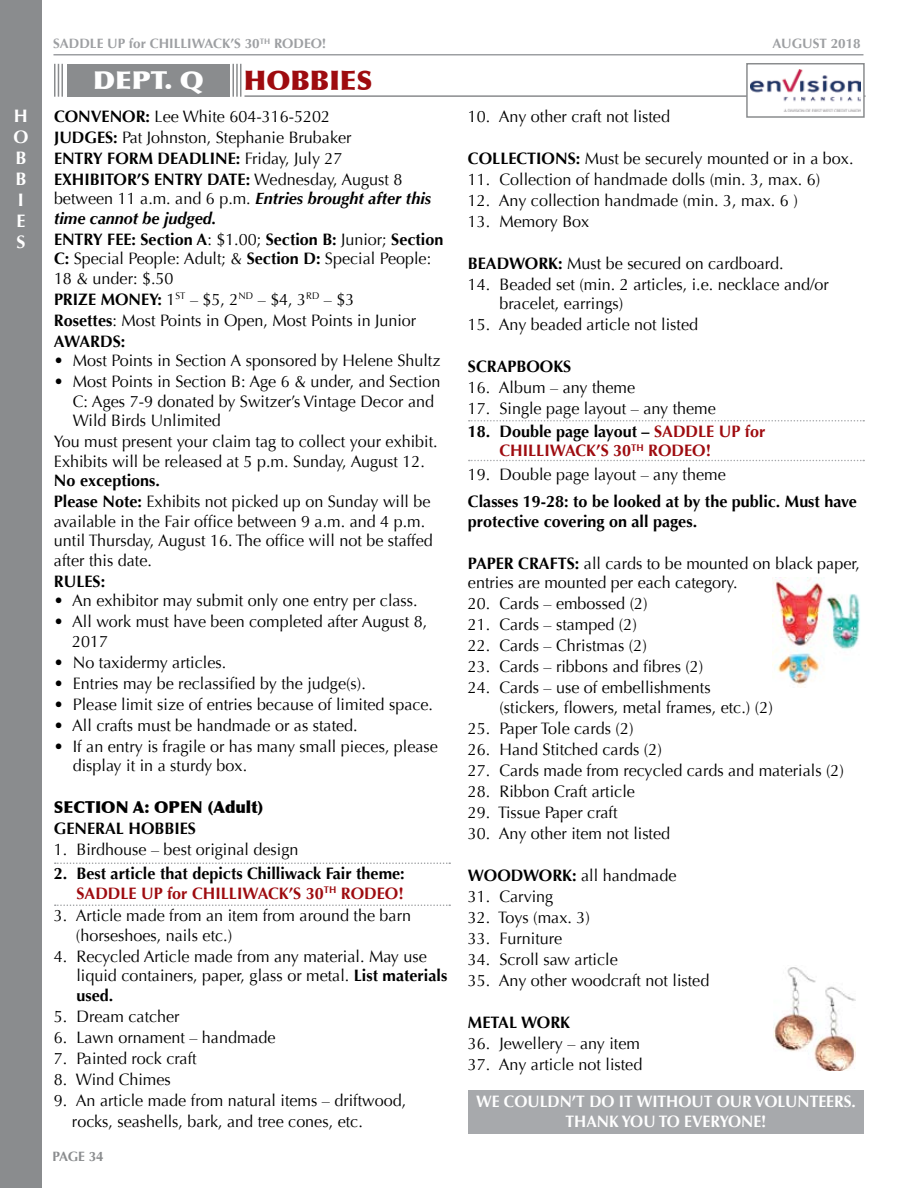
<style>
.page{position:relative;width:918px;height:1188px;background:#fff}
.page>*{position:absolute;margin:0;border:0;box-sizing:border-box;transform-origin:0 0}
.t1{font:900 27px "Optima";color:#9e0b0f}
.t2{font:900 24.6px "Optima";color:#fff;scale:1.09 1}
.t3{font:700 18px/21px "Optima";color:#fff}
.t4{font:16.5px/19.5px "Optima";color:#000}
.t5{font:700 16.5px/19.5px "Optima";color:#000;text-align:right}
.t6{font:italic 700 16.5px/19.5px "Optima";color:#000}
.t7{font:700 16.5px/19.5px "Optima";color:#fff;scale:.95 1}
.t8{font:700 16.5px/19.5px "Optima";color:#9e0b0f}
.t9{font:900 16.5px "Optima";color:#000}
.t10{font:700 13.5px "Optima";color:#9d9fa2}
.t11{font:700 13.5px "Optima";letter-spacing:-.025em;color:#8a8c8e}
.s1{font-weight:700}
.s2{font-weight:400;font-style:normal}
.s3{color:#9e0b0f}
.s4{color:#000}
</style>
<div class="page">
<div style="left:0;top:0;width:42px;height:1188px;background:#8a8c8e"></div>
<hr style="left:53px;top:54px;width:810px;height:2px;background:#9d9fa2">
<img style="left:773px;top:577px;width:87px;height:110px">
<div style="left:67px;top:64px;width:163px;height:33px;background:#8a8c8e"></div>
<hr style="left:61px;top:64px;width:2px;height:33px;background:#8a8c8e">
<hr style="left:58px;top:64px;width:1px;height:33px;background:#8a8c8e">
<hr style="left:54px;top:64px;width:2px;height:33px;background:#8a8c8e">
<hr style="left:240px;top:64px;width:1px;height:33px;background:#8a8c8e">
<hr style="left:236px;top:64px;width:2px;height:33px;background:#8a8c8e">
<hr style="left:233px;top:64px;width:1px;height:33px;background:#8a8c8e">
<hr style="left:244px;top:95px;width:622px;height:2px;background:#8a8c8e">
<div style="left:747px;top:64px;width:117px;height:53px;background:#fff"></div>
<img style="left:751px;top:69px;width:109px;height:43px">
<div style="left:746px;top:63px;width:119px;height:55px;border:2px solid #8a8c8e"></div>
<svg style="left:55px;top:862px;width:395px;height:2px"></svg>
<svg style="left:55px;top:904px;width:395px;height:2px"></svg>
<svg style="left:469px;top:420px;width:395px;height:2px"></svg>
<svg style="left:469px;top:460px;width:395px;height:1px"></svg>
<img style="left:774px;top:967px;width:81px;height:104px">
<div style="left:468px;top:1090px;width:396px;height:44px;background:#a7a9ac"></div>
<p class="t3" style="left:13px;top:105px;width:12px">h o b b i e s</p>
<p class="t10" style="left:53px;top:36px;width:275px">SADDLE UP for CHILLIWACK’S 30<sup>TH</sup> RODEO!</p>
<p class="t10" style="left:773px;top:36px;width:90px">AUGUST 2018</p>
<h2 class="t2" style="left:93px;top:65px;width:103px">DEPT. Q</h2>
<h1 class="t1" style="left:244px;top:64px;width:130px">HOBBIES</h1>
<p class="t4" style="left:54px;top:106px;width:350px;line-height:21px"><span class="s1">CONVENOR:</span> Lee White 604-316-5202<br><span class="s1">JUDGES:</span> Pat Johnston, Stephanie Brubaker <span class="s1">ENTRY FORM DEADLINE:</span> Friday, July 27<br><span class="s1">EXHIBITOR’S ENTRY DATE:</span> Wednesday, August 8</p>
<p class="t6" style="left:54px;top:189px;width:379px"><span class="s2">between 11 a.m. and 6 p.m.</span> Entries brought after this time cannot be judged.</p>
<p class="t4" style="left:54px;top:229px;width:391px;line-height:20.4px"><span class="s1">ENTRY FEE: Section A</span>: $1.00; <span class="s1">Section B:</span> Junior; <span class="s1">Section C:</span> Special People: Adult; &amp; <span class="s1">Section D:</span> Special People:<br>18 &amp; under: $.50<br><span class="s1">PRIZE MONEY:</span> 1<sup>ST</sup> – $5, 2<sup>ND</sup> – $4, 3<sup>RD</sup> – $3<br><span class="s1">Rosettes</span>: Most Points in Open, Most Points in Junior <span class="s1">AWARDS:</span></p>
<p class="t4" style="left:54px;top:351px;width:388px">• Most Points in Section A sponsored by Helene Shultz</p>
<p class="t4" style="left:73px;top:372px;width:369px;text-indent:-19px">• Most Points in Section B: Age 6 &amp; under, and Section<br>C: Ages 7-9 donated by Switzer’s Vintage Decor and<br>Wild Birds Unlimited</p>
<p class="t4" style="left:54px;top:432px;width:385px">You must present your claim tag to collect your exhibit.<br>Exhibits will be released at 5 p.m. Sunday, August 12.</p>
<p class="t4" style="left:54px;top:470px;width:378px;line-height:21px"><span class="s1">No exceptions.<br>Please Note:</span> Exhibits not picked up on Sunday will be</p>
<p class="t4" style="left:54px;top:512px;width:380px">available in the Fair office between 9 a.m. and 4 p.m. until Thursday, August 16. The office will not be staffed after this date.</p>
<p class="t5" style="left:54px;top:572px;width:53px">RULES:</p>
<p class="t4" style="left:54px;top:591px;width:365px">• An exhibitor may submit only one entry per class.</p>
<p class="t4" style="left:72px;top:612px;width:357px;text-indent:-18px">• All work must have been completed after August 8,<br>2017</p>
<p class="t4" style="left:54px;top:653px;width:174px">• No taxidermy articles.</p>
<p class="t4" style="left:54px;top:674px;width:313px">• Entries may be reclassified by the judge(s).</p>
<p class="t4" style="left:54px;top:695px;width:381px">• Please limit size of entries because of limited space.</p>
<p class="t4" style="left:54px;top:716px;width:305px">• All crafts must be handmade or as stated.</p>
<p class="t4" style="left:73px;top:737px;width:367px;text-indent:-19px">• If an entry is fragile or has many small pieces, please display it in a sturdy box.</p>
<p class="t9" style="left:54px;top:797px;width:211px">SECTION A: OPEN (Adult)</p>
<p class="t5" style="left:54px;top:819px;width:143px">GENERAL HOBBIES</p>
<p class="t4" style="left:54px;top:840px;width:246px">1. Birdhouse – best original design</p>
<p class="t5" style="left:54px;top:864px;width:352px">2. Best article that depicts Chilliwack Fair theme:<br><span class="s3">SADDLE UP for CHILLIWACK’S 30</span><sup>TH</sup> <span class="s3">RODEO!</span></p>
<p class="t4" style="left:76px;top:906px;width:337px;text-indent:-22px">3. Article made from an item from around the barn (horseshoes, nails etc.)</p>
<p class="t4" style="left:76px;top:947px;width:372px;text-indent:-22px">4. Recycled Article made from any material. May use liquid containers, paper, glass or metal. <span class="s1">List materials used.</span></p>
<p class="t4" style="left:54px;top:1007px;width:127px">5. Dream catcher</p>
<p class="t4" style="left:54px;top:1028px;width:223px">6. Lawn ornament – handmade</p>
<p class="t4" style="left:54px;top:1049px;width:144px">7. Painted rock craft</p>
<p class="t4" style="left:54px;top:1070px;width:118px">8. Wind Chimes</p>
<p class="t4" style="left:72px;top:1090px;width:336px;line-height:21px;text-indent:-18px">9. An article made from natural items – driftwood, rocks, seashells, bark, and tree cones, etc.</p>
<p class="t11" style="left:53px;top:1149px;width:53px">PAGE 34</p>
<p class="t4" style="left:468px;top:107px;width:204px">10. Any other craft not listed</p>
<p class="t4" style="left:468px;top:149px;width:387px"><span class="s1">COLLECTIONS:</span> Must be securely mounted or in a box.</p>
<p class="t4" style="left:468px;top:170px;width:354px">11. Collection of handmade dolls (min. 3, max. 6)</p>
<p class="t4" style="left:468px;top:191px;width:331px">12. Any collection handmade (min. 3, max. 6 )</p>
<p class="t4" style="left:468px;top:212px;width:123px">13. Memory Box</p>
<p class="t4" style="left:468px;top:254px;width:317px"><span class="s1">BEADWORK:</span> Must be secured on cardboard.</p>
<p class="t4" style="left:499px;top:275px;width:331px;text-indent:-31px">14. Beaded set (min. 2 articles, i.e. necklace and/or bracelet, earrings)</p>
<p class="t4" style="left:468px;top:315px;width:232px">15. Any beaded article not listed</p>
<p class="t5" style="left:468px;top:357px;width:105px">SCRAPBOOKS</p>
<p class="t4" style="left:468px;top:378px;width:169px">16. Album – any theme</p>
<p class="t4" style="left:468px;top:399px;width:249px">17. Single page layout – any theme</p>
<p class="t8" style="left:499px;top:422px;width:267px;text-indent:-31px"><span class="s4">18. Double page layout –</span> SADDLE UP for<br>CHILLIWACK’S 30<sup>TH</sup> RODEO!</p>
<p class="t4" style="left:468px;top:465px;width:259px">19. Double page layout – any theme</p>
<p class="t5" style="left:468px;top:492px;width:391px;text-align:left">Classes 19-28: to be looked at by the public. Must have protective covering on all pages.</p>
<p class="t4" style="left:468px;top:554px;width:394px"><span class="s1">PAPER CRAFTS:</span> all cards to be mounted on black paper, entries are mounted per each category.</p>
<p class="t4" style="left:468px;top:594px;width:181px">20. Cards – embossed (2)</p>
<p class="t4" style="left:468px;top:615px;width:170px">21. Cards – stamped (2)</p>
<p class="t4" style="left:468px;top:636px;width:180px">22. Cards – Christmas (2)</p>
<p class="t4" style="left:468px;top:657px;width:237px">23. Cards – ribbons and fibres (2)</p>
<p class="t4" style="left:499px;top:678px;width:275px;text-indent:-31px">24. Cards – use of embellishments (stickers, flowers, metal frames, etc.) (2)</p>
<p class="t4" style="left:468px;top:719px;width:167px">25. Paper Tole cards (2)</p>
<p class="t4" style="left:468px;top:740px;width:195px">26. Hand Stitched cards (2)</p>
<p class="t4" style="left:468px;top:761px;width:378px">27. Cards made from recycled cards and materials (2)</p>
<p class="t4" style="left:468px;top:782px;width:168px">28. Ribbon Craft article</p>
<p class="t4" style="left:468px;top:803px;width:151px">29. Tissue Paper craft</p>
<p class="t4" style="left:468px;top:824px;width:204px">30. Any other item not listed</p>
<p class="t4" style="left:468px;top:866px;width:210px"><span class="s1">WOODWORK:</span> all handmade</p>
<p class="t4" style="left:468px;top:887px;width:87px">31. Carving</p>
<p class="t4" style="left:468px;top:908px;width:123px">32. Toys (max. 3)</p>
<p class="t4" style="left:468px;top:929px;width:96px">33. Furniture</p>
<p class="t4" style="left:468px;top:950px;width:151px">34. Scroll saw article</p>
<p class="t4" style="left:468px;top:971px;width:243px">35. Any other woodcraft not listed</p>
<p class="t5" style="left:468px;top:1013px;width:104px">METAL WORK</p>
<p class="t4" style="left:468px;top:1034px;width:174px">36. Jewellery – any item</p>
<p class="t4" style="left:468px;top:1055px;width:176px">37. Any article not listed</p>
<p class="t7" style="left:566px;top:1092px;width:307px;text-indent:-89px">WE COULDN’T DO IT WITHOUT OUR VOLUNTEERS.<br>Thank</p>
<p class="t7" style="left:622px;top:1112px;width:86px">You to Everyone</p>
<p class="t7" style="left:761px;top:1112px;width:7px">!</p>
</div>
